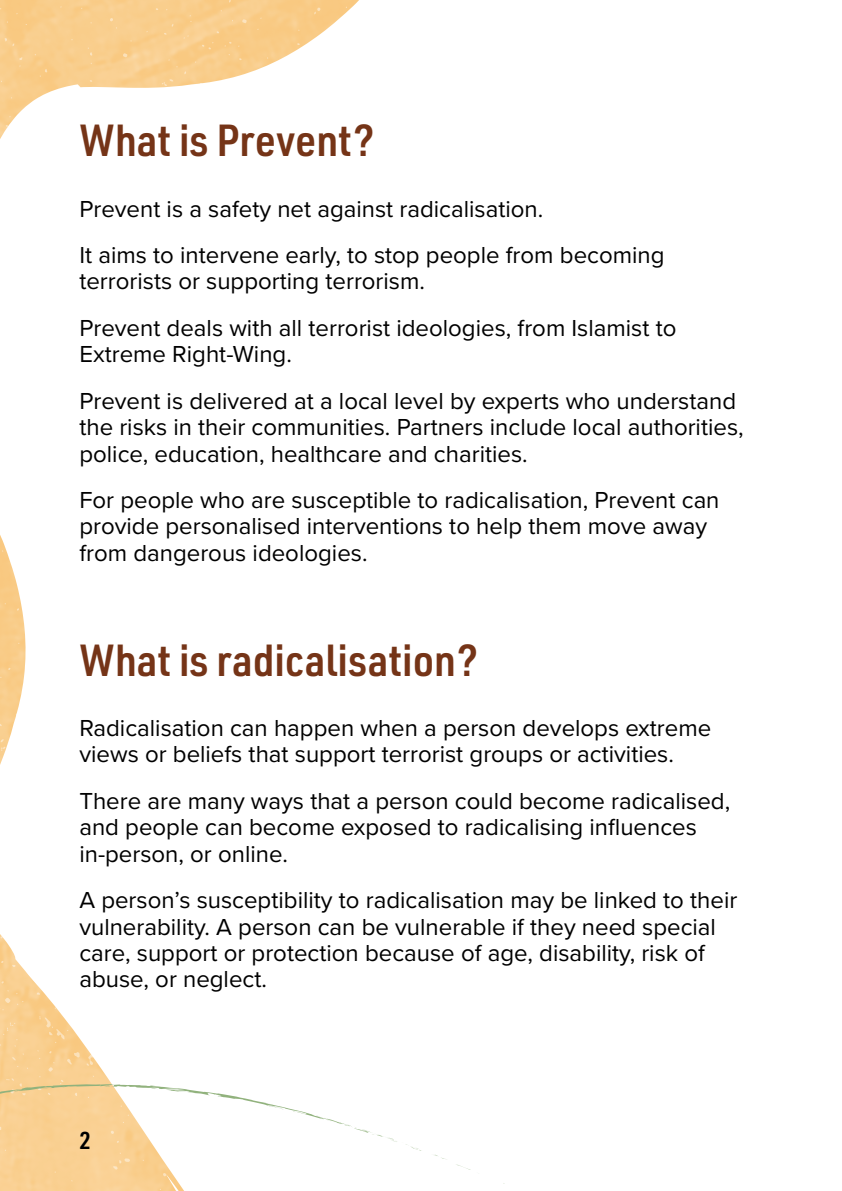
<style>
.page{position:relative;width:842px;height:1191px;background:#fff}
.page>*{position:absolute;margin:0;border:0;box-sizing:border-box;transform-origin:0 0}
.t1{font:600 44px "URWDIN Semi Cond";color:#753417}
.Body_text{font:24px/26.4px "Proxima Nova";color:#000}
.t2{font:600 24px "URWDIN Semi Cond";color:#000}
</style>
<div class="page">
<svg style="left:0;top:678px;width:24px;height:87px"></svg>
<svg style="left:0;top:934px;width:112px;height:150px"></svg>
<svg style="left:0;top:0;width:359px;height:669px"></svg>
<svg style="left:456px;top:1164px;width:15px;height:6px"></svg>
<svg style="left:0;top:1084px;width:422px;height:107px"></svg>
<h2 class="t1" style="left:79px;top:111px;width:296px">What is Prevent?</h2>
<p class="Body_text" style="left:79px;top:194px;width:465px">Prevent is a safety net against radicalisation.</p>
<p class="Body_text" style="left:79px;top:241px;width:587px">It aims to intervene early, to stop people from becoming terrorists or supporting terrorism.</p>
<p class="Body_text" style="left:79px;top:314px;width:599px">Prevent deals with all terrorist ideologies, from Islamist to<br>Extreme Right-Wing.</p>
<p class="Body_text" style="left:79px;top:386px;width:666px">Prevent is delivered at a local level by experts who understand the risks in their communities. Partners include local authorities, police, education, healthcare and charities.</p>
<p class="Body_text" style="left:79px;top:486px;width:642px">For people who are susceptible to radicalisation, Prevent can provide personalised interventions to help them move away from dangerous ideologies.</p>
<h2 class="t1" style="left:79px;top:630px;width:400px">What is radicalisation?</h2>
<p class="Body_text" style="left:79px;top:714px;width:633px">Radicalisation can happen when a person develops extreme views or beliefs that support terrorist groups or activities.</p>
<p class="Body_text" style="left:79px;top:786px;width:652px">There are many ways that a person could become radicalised, and people can become exposed to radicalising influences in‑person, or online.</p>
<p class="Body_text" style="left:79px;top:886px;width:659px">A person’s susceptibility to radicalisation may be linked to their vulnerability. A person can be vulnerable if they need special care, support or protection because of age, disability, risk of abuse, or neglect.</p>
<p class="t2" style="left:79px;top:1123px;width:13px">2</p>
</div>
